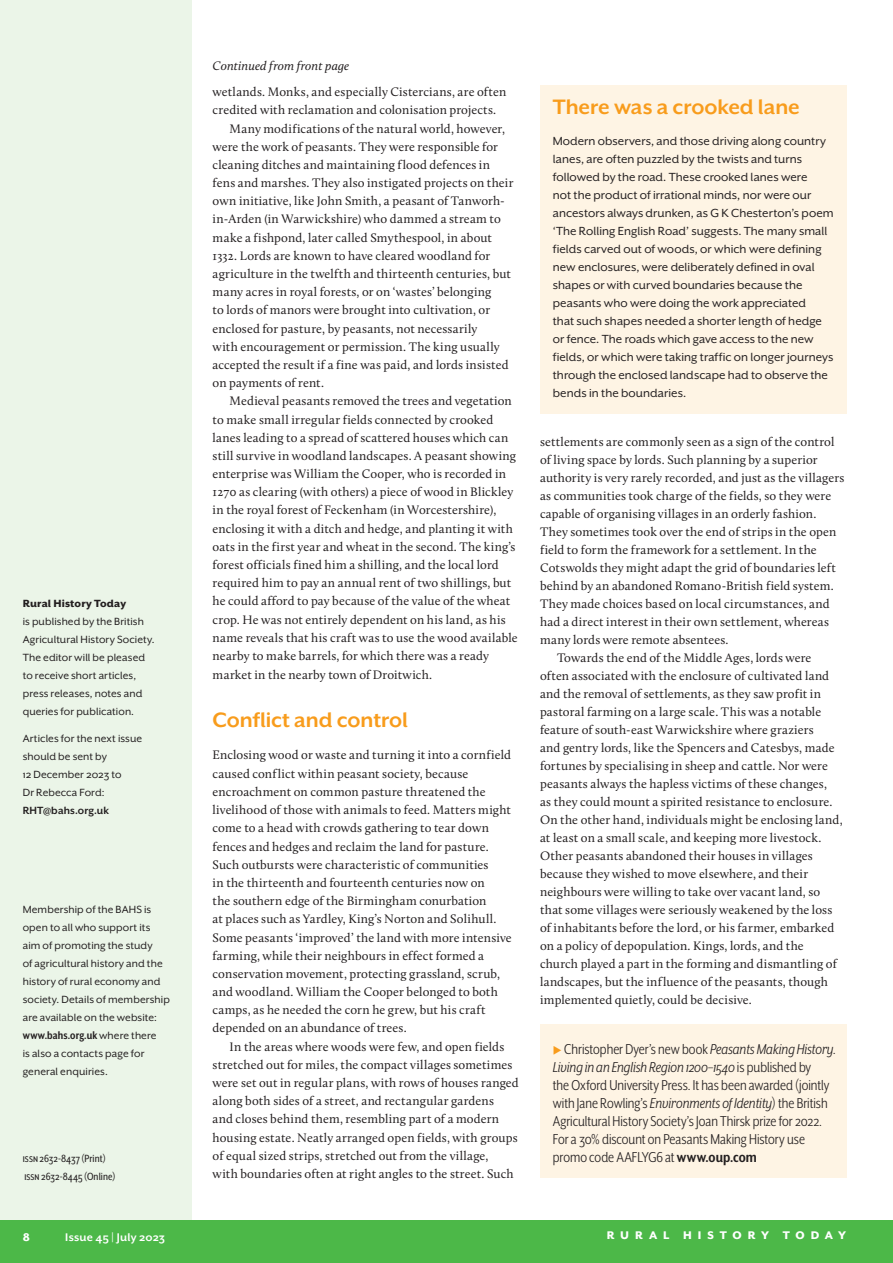
<style>
.page{position:relative;width:893px;height:1263px;background:#fff}
.page>*{position:absolute;margin:0;border:0;box-sizing:border-box;transform-origin:0 0}
.heading_B{font:700 24px "Mr Eaves XL San OT";letter-spacing:-.005em;color:#f89c1c}
.End_box{font:16.5px/18px "Mr Eaves XL San Nar OT";color:#231f20}
.sans_text{font:13.5px/18px "Mr Eaves XL San OT";letter-spacing:.005em;color:#231f20}
.main_text{font:12.75px/18px "Calluna";letter-spacing:.01em;color:#231f20}
._1st_para{font:12.75px/18.3px "Calluna";letter-spacing:.01em;color:#231f20}
.main_text-2{font:700 12.75px "Mr Eaves XL San Nar OT";letter-spacing:.01em;color:#231f20}
._1st_para-2{font:italic 12.75px "Calluna";letter-spacing:.005em;color:#231f20}
.t1{font:800 12.75px "Mr Eaves XL San OT";letter-spacing:.465em;color:#fff}
.t2{font:700 12.75px "Mr Eaves XL San OT";letter-spacing:.015em;color:#fff}
.main_text-3{font:12px/18px "Mr Eaves XL San OT";letter-spacing:.005em;color:#231f20}
.main_text-4{font:12px "Mr Eaves XL San Nar OT";letter-spacing:.005em;color:#231f20}
.main_text-5{font:700 12px/18px "Mr Eaves XL San OT";letter-spacing:.015em;color:#231f20}
.s1{font-weight:800}
.s2{font-weight:400}
.s3{font-family:"Mr Eaves XL San OT";font-weight:400;font-size:12px}
.s4{color:#f89c1c}
.s5{font-style:italic}
.s6{font-weight:700}
</style>
<div class="page">
<div style="left:0;top:0;width:191px;height:1263px;background:#ebf5e8"></div>
<div style="left:0;top:1220px;width:893px;height:43px;background:#4cb848"></div>
<div style="left:540px;top:85px;width:306px;height:329px;background:#fef4e4"></div>
<div style="left:540px;top:1024px;width:306px;height:154px;background:#fef4e4"></div>
<p class="main_text-3" style="left:23px;top:595px;width:133px"><span class="s1">Rural History Today<br></span>is published by the British<br>Agricultural History Society.<br>The editor will be pleased to receive short articles, press releases, notes and queries for publication.</p>
<p class="main_text-3" style="left:23px;top:729px;width:121px">Articles for the next issue should be sent by<br>12 December 2023 to</p>
<p class="main_text-5" style="left:23px;top:783px;width:88px"><span class="s2">Dr Rebecca Ford:<br></span>RHT@bahs.org.uk</p>
<p class="main_text-3" style="left:23px;top:901px;width:149px">Membership of the BAHS is open to all who support its aim of promoting the study<br>of agricultural history and the history of rural economy and society. Details of membership are available on the website:</p>
<p class="main_text-2" style="left:23px;top:1029px;width:135px">www.bahs.org.uk <span class="s3">where there</span></p>
<p class="main_text-3" style="left:23px;top:1045px;width:123px">is also a contacts page for general enquiries.</p>
<p class="main_text-4" style="left:23px;top:1151px;width:84px">ISSN 2632-8437 (Print)</p>
<p class="main_text-4" style="left:24px;top:1169px;width:93px">ISSN 2632-8445 (Online)</p>
<p class="_1st_para-2" style="left:213px;top:58px;width:138px">Continued from front page</p>
<p class="_1st_para" style="left:213px;top:83px;width:295px">wetlands. Monks, and especially Cistercians, are often credited with reclamation and colonisation projects.</p>
<p class="main_text" style="left:213px;top:119px;width:302px;text-indent:17px">Many modifications of the natural world, however, were the work of peasants. They were responsible for cleaning ditches and maintaining flood defences in fens and marshes. They also instigated projects on their own initiative, like John Smith, a peasant of Tanworh&shy;in-Arden (in Warwickshire) who dammed a stream to make a fishpond, later called Smythespool, in about 1332. Lords are known to have cleared woodland for agriculture in the twelfth and thirteenth centuries, but many acres in royal forests, or on ‘wastes’ belonging<br>to lords of manors were brought into cultivation, or enclosed for pasture, by peasants, not necessarily<br>with encouragement or permission. The king usually accepted the result if a fine was paid, and lords insisted on payments of rent.</p>
<p class="main_text" style="left:213px;top:392px;width:307px;text-indent:17px">Medieval peasants removed the trees and vegetation to make small irregular fields connected by crooked lanes leading to a spread of scattered houses which can still survive in woodland landscapes. A peasant showing enterprise was William the Cooper, who is recorded in 1270 as clearing (with others) a piece of wood in Blickley in the royal forest of Feckenham (in Worcestershire), enclosing it with a ditch and hedge, and planting it with oats in the first year and wheat in the second. The king’s forest officials fined him a shilling, and the local lord required him to pay an annual rent of two shillings, but he could afford to pay because of the value of the wheat crop. He was not entirely dependent on his land, as his name reveals that his craft was to use the wood available nearby to make barrels, for which there was a ready market in the nearby town of Droitwich.</p>
<p class="heading_B" style="left:213px;top:707px;width:197px">Conflict and control</p>
<p class="_1st_para" style="left:213px;top:745px;width:301px">Enclosing wood or waste and turning it into a cornfield caused conflict within peasant society, because encroachment on common pasture threatened the livelihood of those with animals to feed. Matters might come to a head with crowds gathering to tear down fences and hedges and reclaim the land for pasture.<br>Such outbursts were characteristic of communities<br>in the thirteenth and fourteenth centuries now on<br>the southern edge of the Birmingham conurbation<br>at places such as Yardley, King’s Norton and Solihull.<br>Some peasants ‘improved’ the land with more intensive farming, while their neighbours in effect formed a conservation movement, protecting grassland, scrub, and woodland. William the Cooper belonged to both camps, as he needed the corn he grew, but his craft depended on an abundance of trees.</p>
<p class="main_text" style="left:213px;top:1037px;width:308px;text-indent:17px">In the areas where woods were few, and open fields stretched out for miles, the compact villages sometimes were set out in regular plans, with rows of houses ranged along both sides of a street, and rectangular gardens<br>and closes behind them, resembling part of a modern housing estate. Neatly arranged open fields, with groups of equal sized strips, stretched out from the village,<br>with boundaries often at right angles to the street. Such</p>
<p class="heading_B" style="left:553px;top:94px;width:249px">There was a crooked lane</p>
<p class="sans_text" style="left:553px;top:132px;width:282px">Modern observers, and those driving along country lanes, are often puzzled by the twists and turns followed by the road. These crooked lanes were<br>not the product of irrational minds, nor were our ancestors always drunken, as G K Chesterton’s poem ‘The Rolling English Road’ suggests. The many small fields carved out of woods, or which were defining new enclosures, were deliberately defined in oval shapes or with curved boundaries because the peasants who were doing the work appreciated<br>that such shapes needed a shorter length of hedge or fence. The roads which gave access to the new fields, or which were taking traffic on longer journeys through the enclosed landscape had to observe the bends in the boundaries.</p>
<p class="main_text" style="left:540px;top:433px;width:306px">settlements are commonly seen as a sign of the control of living space by lords. Such planning by a superior authority is very rarely recorded, and just as the villagers as communities took charge of the fields, so they were capable of organising villages in an orderly fashion.<br>They sometimes took over the end of strips in the open field to form the framework for a settlement. In the Cotswolds they might adapt the grid of boundaries left behind by an abandoned Romano-British field system.<br>They made choices based on local circumstances, and had a direct interest in their own settlement, whereas many lords were remote absentees.</p>
<p class="main_text" style="left:540px;top:649px;width:304px;text-indent:17px">Towards the end of the Middle Ages, lords were often associated with the enclosure of cultivated land and the removal of settlements, as they saw profit in pastoral farming on a large scale. This was a notable feature of south-east Warwickshire where graziers<br>and gentry lords, like the Spencers and Catesbys, made fortunes by specialising in sheep and cattle. Nor were peasants always the hapless victims of these changes,<br>as they could mount a spirited resistance to enclosure.<br>On the other hand, individuals might be enclosing land, at least on a small scale, and keeping more livestock.<br>Other peasants abandoned their houses in villages because they wished to move elsewhere, and their neighbours were willing to take over vacant land, so that some villages were seriously weakened by the loss of inhabitants before the lord, or his farmer, embarked on a policy of depopulation. Kings, lords, and the church played a part in the forming and dismantling of landscapes, but the influence of the peasants, though implemented quietly, could be decisive.</p>
<p class="End_box" style="left:553px;top:1039px;width:285px"><span class="s4">◆</span> Christopher Dyer’s new book <span class="s5">Peasants Making History.<br>Living in an English Region 1200–1540</span> is published by<br>the Oxford University Press. It has been awarded (jointly with Jane Rowling’s <span class="s5">Environments of Identity</span>) the British Agricultural History Society’s Joan Thirsk prize for 2022.<br>For a 30% discount on Peasants Making History use promo code AAFLYG6 at <span class="s6">www.oup.com</span></p>
<p class="t1" style="left:23px;top:1229px;width:9px">8</p>
<p class="t2" style="left:65px;top:1230px;width:101px">Issue 45 | July 2023</p>
<p class="t1" style="left:607px;top:1228px;width:241px">RURAL HISTORY TODAY</p>
</div>
